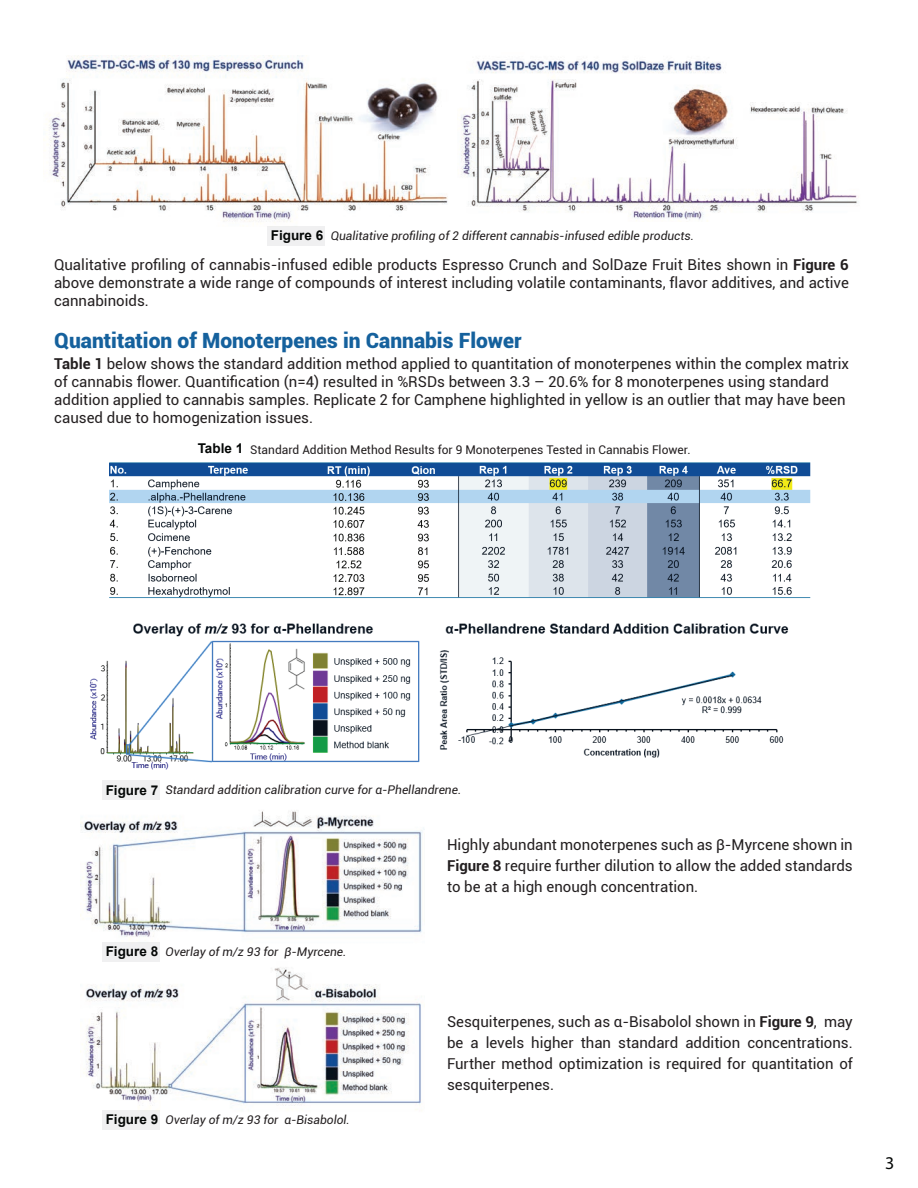
<style>
.page{position:relative;width:918px;height:1188px;background:#fff}
.page>*{position:absolute;margin:0;border:0;box-sizing:border-box;transform-origin:0 0}
.t1{font:900 21px "Roboto";color:#15619d}
.t2{font:18px "Myriad Pro";color:#050806}
.t3{font:15px/18px "Roboto";color:#231f20;text-align:justify}
.t4{font:italic 12px "Roboto";color:#231f20}
.t5{font:12px "Roboto";color:#231f20}
.s1{font-family:"Arial";font-weight:700;font-style:normal;font-size:13.5px;color:#040706}
.s2{font-weight:700}
.s3{font-family:"Arial";font-weight:700;font-size:13.5px;color:#040706}
</style>
<div class="page">
<img style="left:49px;top:55px;width:399px;height:167px">
<img style="left:461px;top:60px;width:398px;height:160px">
<img style="left:80px;top:967px;width:341px;height:143px">
<img style="left:80px;top:811px;width:345px;height:128px">
<img style="left:109px;top:462px;width:702px;height:137px">
<img style="left:89px;top:623px;width:700px;height:147px">
<div style="left:102px;top:1110px;width:58px;height:20px;background:#f0f0f1"></div>
<div style="left:102px;top:942px;width:58px;height:20px;background:#f0f0f1"></div>
<div style="left:102px;top:781px;width:58px;height:19px;background:#f0f0f1"></div>
<div style="left:267px;top:226px;width:58px;height:19px;background:#f0f0f1"></div>
<p class="t4" style="left:271px;top:227px;width:425px"><span class="s1">Figure 6</span> Qualitative profiling of 2 different cannabis-infused edible products.</p>
<p class="t3" style="left:54px;top:255px;width:796px">Qualitative profiling of cannabis-infused edible products Espresso Crunch and SolDaze Fruit Bites shown in <span class="s2">Figure 6 </span>above demonstrate a wide range of compounds of interest including volatile contaminants, flavor additives, and active cannabinoids.</p>
<h1 class="t1" style="left:54px;top:326px;width:469px">Quantitation of Monoterpenes in Cannabis Flower</h1>
<p class="t3" style="left:54px;top:354px;width:796px;text-align:left"><span class="s2">Table 1</span> below shows the standard addition method applied to quantitation of monoterpenes within the complex matrix of cannabis flower. Quantification (n=4) resulted in %RSDs between 3.3 – 20.6% for 8 monoterpenes using standard addition applied to cannabis samples. Replicate 2 for Camphene highlighted in yellow is an outlier that may have been caused due to homogenization issues.</p>
<p class="t5" style="left:198px;top:441px;width:494px"><span class="s3">Table 1</span> Standard Addition Method Results for 9 Monoterpenes Tested in Cannabis Flower.</p>
<p class="t4" style="left:106px;top:782px;width:357px"><span class="s1">Figure 7</span> Standard addition calibration curve for α-Phellandrene.</p>
<p class="t4" style="left:106px;top:943px;width:242px"><span class="s1">Figure 8</span> Overlay of m/z 93 for β-Myrcene.</p>
<p class="t4" style="left:106px;top:1111px;width:246px"><span class="s1">Figure 9</span> Overlay of m/z 93 for α-Bisabolol.</p>
<p class="t3" style="left:447px;top:834px;width:407px;line-height:21px">Highly abundant monoterpenes such as β-Myrcene shown in <span class="s2">Figure 8</span> require further dilution to allow the added standards to be at a high enough concentration.</p>
<p class="t3" style="left:447px;top:1010px;width:407px;line-height:21px">Sesquiterpenes, such as α-Bisabolol shown in <span class="s2">Figure 9</span>, may be a levels higher than standard addition concentrations.<br>Further method optimization is required for quantitation of sesquiterpenes.</p>
<p class="t2" style="left:885px;top:1152px;width:11px">3</p>
</div>
